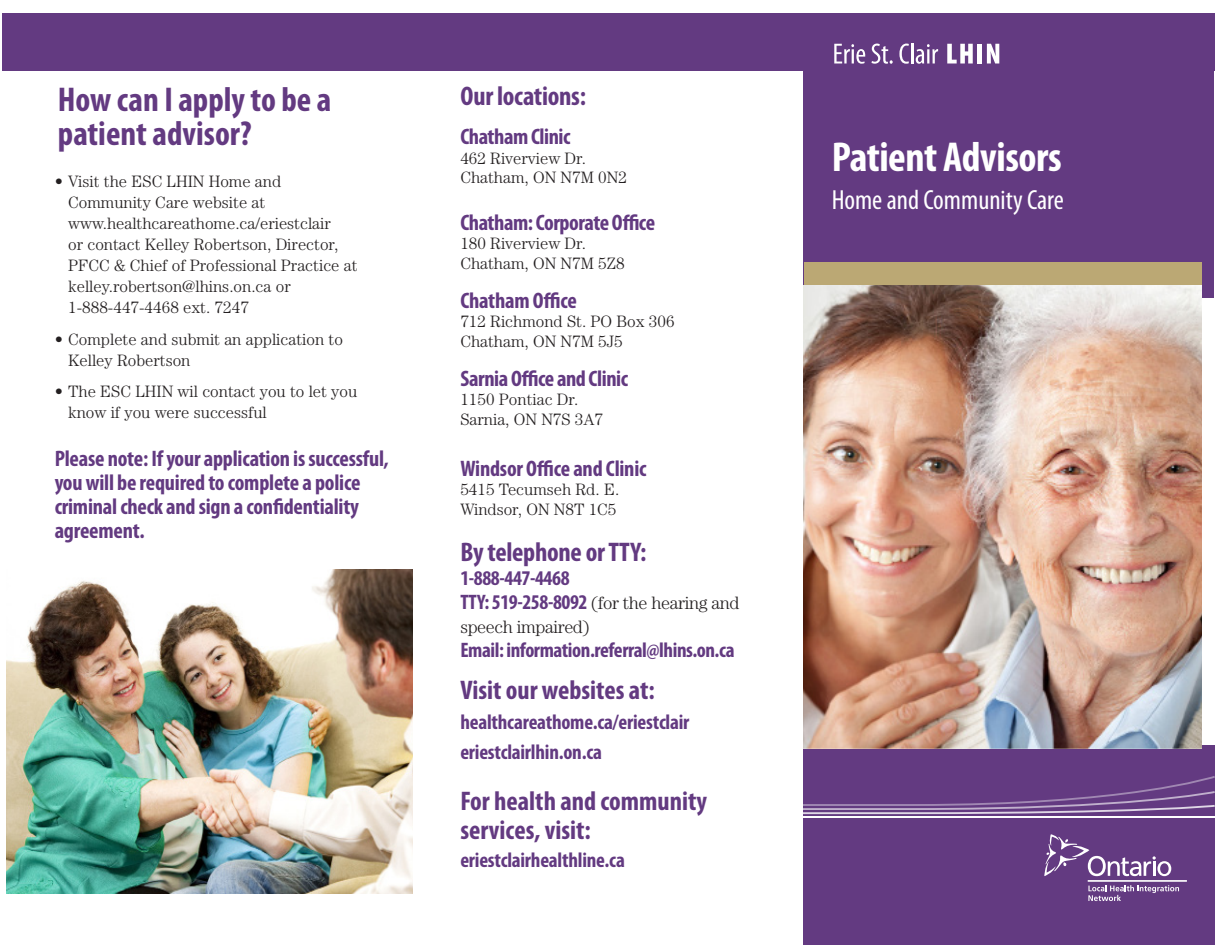
<style>
.page{position:relative;width:1215px;height:945px;background:#fff}
.page>*{position:absolute;margin:0;border:0;box-sizing:border-box;transform-origin:0 0}
.t1{font:700 condensed 42px "Myriad Pro";letter-spacing:-.01em;color:#fff}
.heading{font:700 condensed 34.5px/34.5px "Myriad Pro";color:#633a81}
.Subhead{font:condensed 27.75px "Myriad Pro";color:#fff}
.t2{font:700 condensed 27px/28.5px "Myriad Pro";color:#633a81}
.t3{font:700 condensed 22.5px/24px "Myriad Pro";letter-spacing:-.01em;color:#633a81}
.t4{font:700 condensed 21px/30px "Myriad Pro";letter-spacing:-.01em;color:#633a81}
.t5{font:300 18px/24px "Century Std";letter-spacing:-.02em;color:#231f20}
.t6{font:300 16.5px/21px "Century Std";color:#231f20}
.s1{font-family:"Myriad Pro";font-weight:700;font-stretch:condensed;font-size:21px;color:#633a81}
</style>
<div class="page">
<div style="left:3px;top:14px;width:1212px;height:57px;background:#633a81"></div>
<div style="left:804px;top:61px;width:410px;height:237px;background:#633a81"></div>
<div style="left:804px;top:746px;width:411px;height:199px;background:#633a81"></div>
<img style="left:6px;top:570px;width:406px;height:323px">
<svg style="left:834px;top:44px;width:31px;height:20px"></svg>
<svg style="left:872px;top:44px;width:21px;height:20px"></svg>
<svg style="left:899px;top:44px;width:10px;height:20px"></svg>
<hr style="left:911px;top:43px;width:2px;height:21px;background:#fff">
<svg style="left:916px;top:44px;width:22px;height:20px"></svg>
<svg style="left:947px;top:44px;width:26px;height:20px"></svg>
<hr style="left:978px;top:44px;width:4px;height:20px;background:#fff">
<svg style="left:987px;top:44px;width:12px;height:20px"></svg>
<div style="left:804px;top:263px;width:398px;height:23px;background:#bba874"></div>
<img style="left:804px;top:286px;width:398px;height:463px">
<svg style="left:1044px;top:834px;width:127px;height:42px"></svg>
<svg style="left:1088px;top:885px;width:91px;height:16px"></svg>
<hr style="left:1088px;top:880px;width:99px;height:2px;background:#fff">
<hr style="left:800px;top:816px;width:415px;height:2px;background:#fff">
<svg style="left:803px;top:776px;width:412px;height:38px"></svg>
<p class="heading" style="left:58px;top:81px;width:275px">How can I apply to be a patient advisor?</p>
<p class="t6" style="left:68px;top:171px;width:291px;text-indent:-14px">• Visit the ESC LHIN Home and Community Care website at www.healthcareathome.ca/eriestclair<br>or contact Kelley Robertson, Director, PFCC &amp; Chief of Professional Practice at kelley.robertson@lhins.on.ca or 1-888-447-4468 ext. 7247</p>
<p class="t6" style="left:68px;top:328px;width:276px;text-indent:-14px">• Complete and submit an application to<br>Kelley Robertson</p>
<p class="t6" style="left:68px;top:381px;width:291px;text-indent:-14px">• The ESC LHIN wil contact you to let you know if you were successful</p>
<h3 class="t3" style="left:55px;top:446px;width:336px">Please note: If your application is successful, you will be required to complete a police criminal check and sign a confidentiality agreement.</h3>
<h3 class="t2" style="left:460px;top:81px;width:127px">Our locations:</h3>
<h3 class="t3" style="left:460px;top:124px;width:112px">Chatham Clinic</h3>
<p class="t6" style="left:460px;top:148px;width:168px;line-height:19.5px">462 Riverview Dr.<br>Chatham, ON N7M 0N2</p>
<h3 class="t3" style="left:460px;top:210px;width:196px">Chatham: Corporate Office</h3>
<p class="t6" style="left:460px;top:234px;width:166px;line-height:19.5px">180 Riverview Dr.<br>Chatham, ON N7M 5Z8</p>
<h3 class="t3" style="left:460px;top:288px;width:118px">Chatham Office</h3>
<p class="t6" style="left:460px;top:312px;width:216px;line-height:19.5px">712 Richmond St. PO Box 306<br>Chatham, ON N7M 5J5</p>
<h3 class="t3" style="left:460px;top:366px;width:169px">Sarnia Office and Clinic</h3>
<p class="t6" style="left:460px;top:390px;width:144px;line-height:19.5px">1150 Pontiac Dr.<br>Sarnia, ON N7S 3A7</p>
<h3 class="t3" style="left:460px;top:456px;width:188px">Windsor Office and Clinic</h3>
<p class="t6" style="left:460px;top:480px;width:160px;line-height:19.5px">5415 Tecumseh Rd. E.<br>Windsor, ON N8T 1C5</p>
<h3 class="t2" style="left:460px;top:537px;width:188px">By telephone or TTY:</h3>
<p class="t4" style="left:460px;top:563px;width:111px">1-888-447-4468</p>
<p class="t5" style="left:460px;top:591px;width:281px"><span class="s1">TTY: 519-258-8092</span> (for the hearing and speech impaired)</p>
<p class="t4" style="left:460px;top:635px;width:276px">Email: information.referral@lhins.on.ca</p>
<h3 class="t2" style="left:460px;top:675px;width:196px">Visit our websites at:</h3>
<p class="t4" style="left:460px;top:707px;width:231px">healthcareathome.ca/eriestclair eriestclairlhin.on.ca</p>
<h3 class="t2" style="left:460px;top:786px;width:248px">For health and community services, visit:</h3>
<p class="t4" style="left:460px;top:845px;width:166px">eriestclairhealthline.ca</p>
<p class="t1" style="left:832px;top:131px;width:232px">Patient Advisors</p>
<p class="Subhead" style="left:832px;top:183px;width:234px">Home and Community Care</p>
</div>
